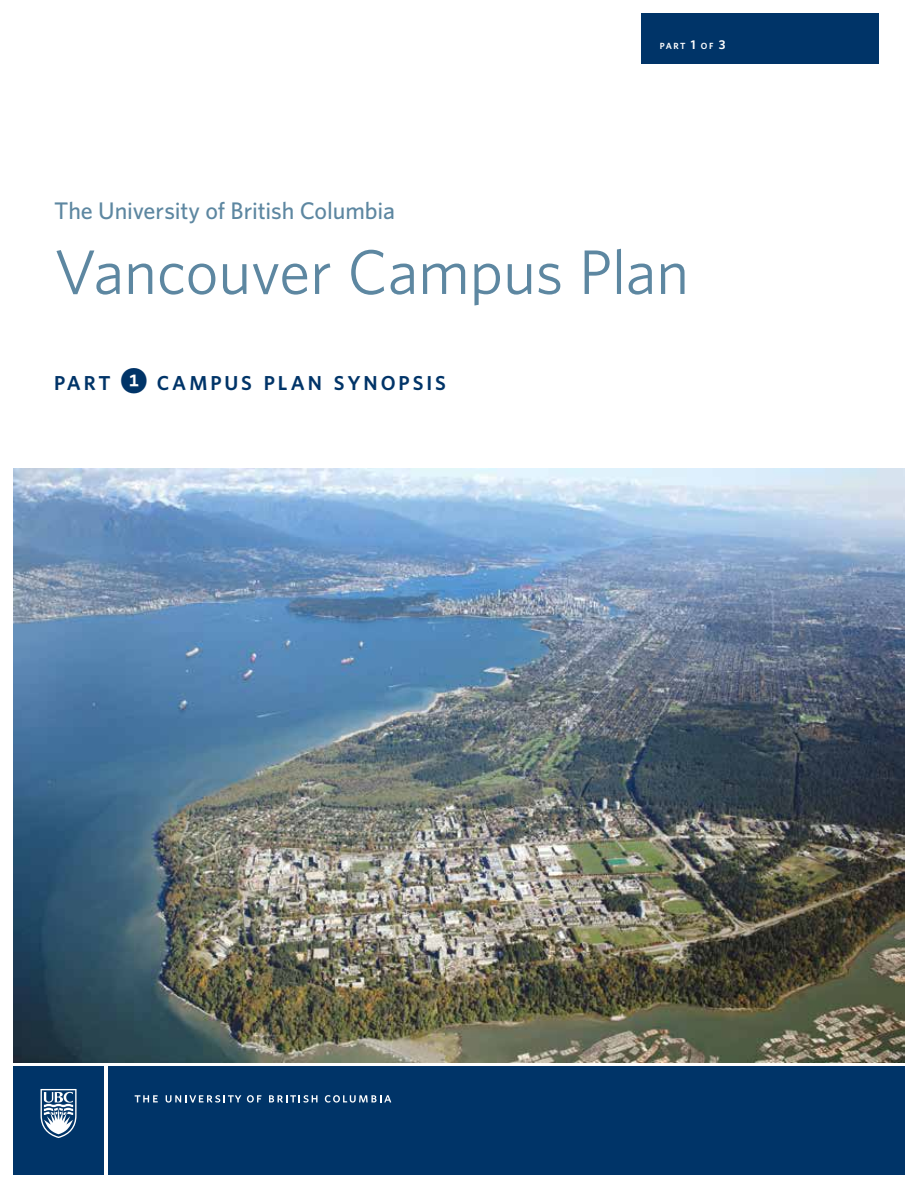
<style>
.page{position:relative;width:918px;height:1188px;background:#fff}
.page>*{position:absolute;margin:0;border:0;box-sizing:border-box;transform-origin:0 0}
.t1{font:63px "Whitney";letter-spacing:-.005em;color:#5d87a1}
.t2{font:500 24px "Whitney";letter-spacing:-.005em;color:#5d87a1}
.t3{font:600 20.25px "Whitney";letter-spacing:.145em;color:#003468}
.t4{font:600 8.85px "Whitney";letter-spacing:.16em;color:#fff}
.s1{font-size:12.75px}
.s2{font-family:"Whitney Index Black Rd Bd";font-weight:400;font-size:27px}
</style>
<div class="page">
<div style="left:642px;top:14px;width:237px;height:50px;background:#003468"></div>
<img style="left:14px;top:468px;width:891px;height:594px">
<div style="left:108px;top:1066px;width:796px;height:108px;background:#003468"></div>
<div style="left:14px;top:1066px;width:90px;height:108px;background:#003468"></div>
<svg style="left:135px;top:1095px;width:23px;height:7px"></svg>
<svg style="left:166px;top:1095px;width:75px;height:8px"></svg>
<svg style="left:247px;top:1095px;width:14px;height:8px"></svg>
<svg style="left:269px;top:1095px;width:49px;height:8px"></svg>
<svg style="left:325px;top:1095px;width:66px;height:8px"></svg>
<svg style="left:41px;top:1089px;width:36px;height:49px"></svg>
<p class="t4" style="left:660px;top:40px;width:67px">PART <span class="s1">1</span> OF <span class="s1">3</span></p>
<p class="t2" style="left:54px;top:195px;width:343px">The University of British Columbia</p>
<h1 class="t1" style="left:54px;top:230px;width:637px">Vancouver Campus Plan</h1>
<p class="t3" style="left:54px;top:370px;width:393px">PART <span class="s2">1</span> CAMPUS PLAN SYNOPSIS</p>
</div>
